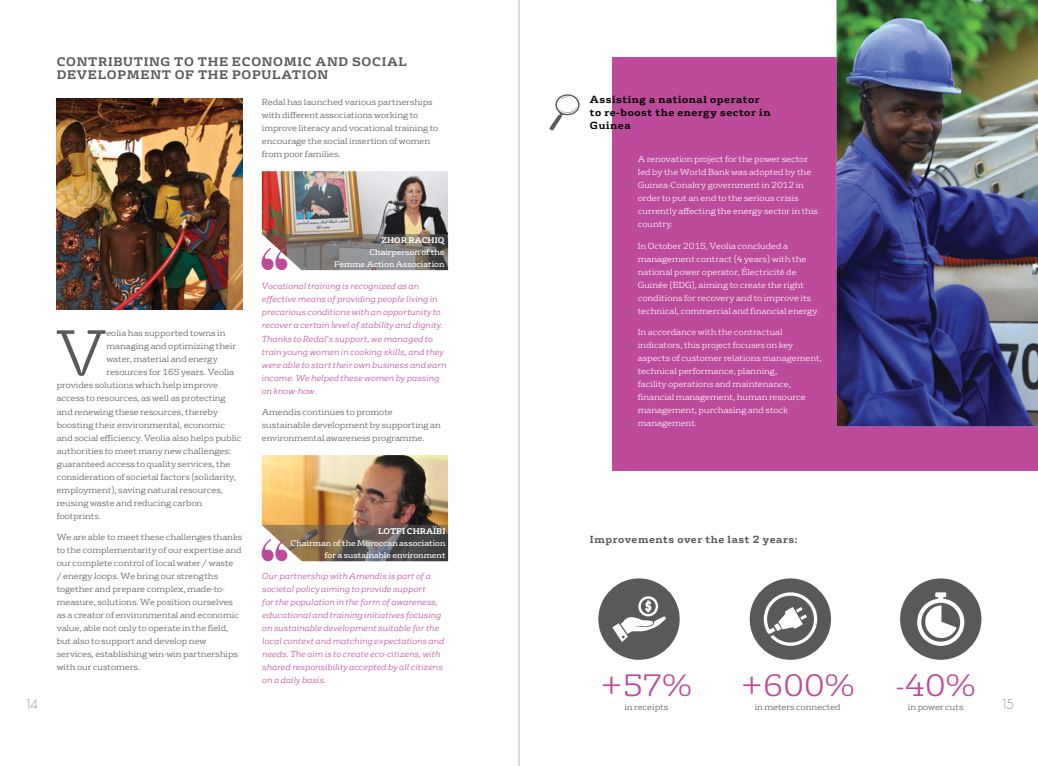
<style>
.page{position:relative;width:1038px;height:766px;background:#fff}
.page>*{position:absolute;margin:0;border:0;box-sizing:border-box;transform-origin:0 0}
.t1{font:300 62.7px "FS Rufus";color:#58595b}
.t2{font:300 30px "FS Rufus";color:#bd4a9b}
.t3{font:300 14px "Geosans";color:#939598}
.t4{font:700 12px/13px "FS Rufus";letter-spacing:.06em;color:#58595b}
.t5{font:700 10px/13px "FS Rufus";letter-spacing:.06em;color:#000}
.t6{font:700 10px "FS Rufus";letter-spacing:.06em;color:#58595b}
.t7{font:300 8.5px/13px "FS Rufus";color:#58595b}
.t8{font:italic 300 8.5px/13px "FS Rufus";color:#bd4a9b}
.t9{font:300 8.5px/13px "FS Rufus";color:#fff}
.t10{font:8px/12px "FS Rufus";color:#fff;text-align:right}
.t11{font:700 8px "FS Rufus";color:#fff}
</style>
<div class="page">
<svg style="left:549px;top:94px;width:31px;height:36px"></svg>
<div style="left:612px;top:57px;width:425px;height:413px;background:#bd4a9b"></div>
<div style="left:598px;top:578px;width:81px;height:81px;background:#58595b;border-radius:50%"></div>
<div style="left:749px;top:578px;width:82px;height:81px;background:#58595b;border-radius:50%"></div>
<div style="left:900px;top:578px;width:81px;height:81px;background:#58595b;border-radius:50%"></div>
<svg style="left:612px;top:596px;width:53px;height:45px"></svg>
<svg style="left:763px;top:592px;width:54px;height:53px"></svg>
<svg style="left:917px;top:592px;width:47px;height:53px"></svg>
<img style="left:262px;top:455px;width:186px;height:69px">
<img style="left:262px;top:171px;width:186px;height:63px">
<img style="left:836px;top:0;width:201px;height:426px">
<img style="left:57px;top:99px;width:185px;height:210px">
<svg style="left:261px;top:234px;width:187px;height:36px;background:#887d7d"></svg>
<svg style="left:261px;top:524px;width:187px;height:37px;background:#79685e"></svg>
<hr style="left:518px;top:0;width:1px;height:765px;background:#d1d3d4">
<h3 class="t4" style="left:57px;top:54px;width:352px">CONTRIBUTING TO THE ECONOMIC AND SOCIAL<br>DEVELOPMENT OF THE POPULATION</h3>
<p class="t5" style="left:590px;top:92px;width:182px">Assisting a national operator to re-boost the energy sector in<br>Guinea</p>
<p class="t7" style="left:262px;top:95px;width:178px">Redal has launched various partnerships with different associations working to improve literacy and vocational training to encourage the social insertion of women from poor families.</p>
<p class="t9" style="left:638px;top:152px;width:182px">A renovation project for the power sector led by the World Bank was adopted by the Guinea-Conakry government in 2012 in order to put an end to the serious crisis currently affecting the energy sector in this country.</p>
<p class="t9" style="left:638px;top:238px;width:183px">In October 2015, Veolia concluded a management contract (4 years) with the national power operator, Électricité de Guinée (EDG), aiming to create the right conditions for recovery and to improve its technical, commercial and financial energy.</p>
<p class="t9" style="left:638px;top:325px;width:185px">In accordance with the contractual indicators, this project focuses on key aspects of customer relations management, technical performance, planning,<br>facility operations and maintenance, financial management, human resource management, purchasing and stock management.</p>
<p class="t11" style="left:381px;top:233px;width:13px">Zhor</p>
<p class="t11" style="left:408px;top:233px;width:13px">Rachi</p>
<p class="t11" style="left:438px;top:233px;width:8px">q</p>
<p class="t10" style="left:334px;top:245px;width:112px">Chairperson of the<br>Femme Action Association</p>
<p class="t8" style="left:262px;top:279px;width:186px">Vocational training is recognized as an effective means of providing people living in precarious conditions with an opportunity to recover a certain level of stability and dignity.<br>Thanks to Redal’s support, we managed to train young women in cooking skills, and they were able to start their own business and earn income. We helped these women by passing on know-how.</p>
<p class="t7" style="left:262px;top:404px;width:180px">Amendis continues to promote sustainable development by supporting an environmental awareness programme.</p>
<h1 class="t1" style="left:56px;top:303px;width:52px">V</h1>
<p class="t7" style="left:106px;top:326px;width:120px">eolia has supported towns in</p>
<p class="t7" style="left:106px;top:339px;width:131px">managing and optimizing their</p>
<p class="t7" style="left:106px;top:352px;width:113px">water, material and energy</p>
<p class="t7" style="left:106px;top:365px;width:129px">resources for 165 years. Veolia</p>
<p class="t7" style="left:57px;top:378px;width:163px">provides solutions which help improve</p>
<p class="t7" style="left:57px;top:391px;width:170px">access to resources, as well as protecting</p>
<p class="t7" style="left:57px;top:404px;width:163px">and renewing these resources, thereby</p>
<p class="t7" style="left:57px;top:417px;width:170px">boosting their environmental, economic</p>
<p class="t7" style="left:57px;top:430px;width:186px">and social efficiency. Veolia also helps public</p>
<p class="t7" style="left:57px;top:443px;width:176px">authorities to meet many new challenges:</p>
<p class="t7" style="left:57px;top:456px;width:175px">guaranteed access to quality services, the</p>
<p class="t7" style="left:57px;top:469px;width:181px">consideration of societal factors (solidarity,</p>
<p class="t7" style="left:57px;top:482px;width:168px">employment), saving natural resources,</p>
<p class="t7" style="left:57px;top:495px;width:147px">reusing waste and reducing carbon</p>
<p class="t7" style="left:57px;top:508px;width:46px">footprints.</p>
<p class="t7" style="left:57px;top:529px;width:187px">We are able to meet these challenges thanks to the complementarity of our expertise and our complete control of local water / waste<br>/ energy loops. We bring our strengths together and prepare complex, made-to&shy;measure, solutions. We position ourselves as a creator of environmental and economic value, able not only to operate in the field, but also to support and develop new services, establishing win-win partnerships with our customers.</p>
<p class="t11" style="left:378px;top:524px;width:12px">Lotfi</p>
<p class="t11" style="left:407px;top:524px;width:14px">Chra</p>
<p class="t11" style="left:433px;top:524px;width:9px">ïbi</p>
<p class="t10" style="left:291px;top:537px;width:156px">Chairman of the Moroccan association for a sustainable environment</p>
<p class="t6" style="left:590px;top:531px;width:209px">Improvements over the last 2 years:</p>
<p class="t8" style="left:262px;top:568px;width:184px">Our partnership with Amendis is part of a societal policy aiming to provide support<br>for the population in the form of awareness, educational and training initiatives focusing on sustainable development suitable for the local context and matching expectations and needs. The aim is to create eco-citizens, with shared responsibility accepted by all citizens on a daily basis.</p>
<h2 class="t2" style="left:895px;top:661px;width:81px">-40%</h2>
<p class="t7" style="left:907px;top:699px;width:57px">in power cuts</p>
<h2 class="t2" style="left:740px;top:661px;width:115px">+600%</h2>
<p class="t7" style="left:754px;top:699px;width:88px">in meters connected</p>
<h2 class="t2" style="left:600px;top:661px;width:93px">+57%</h2>
<p class="t7" style="left:624px;top:699px;width:45px">in receipts</p>
<h3 class="t3" style="left:25px;top:696px;width:14px">14</h3>
<h3 class="t3" style="left:1000px;top:696px;width:15px">15</h3>
</div>
